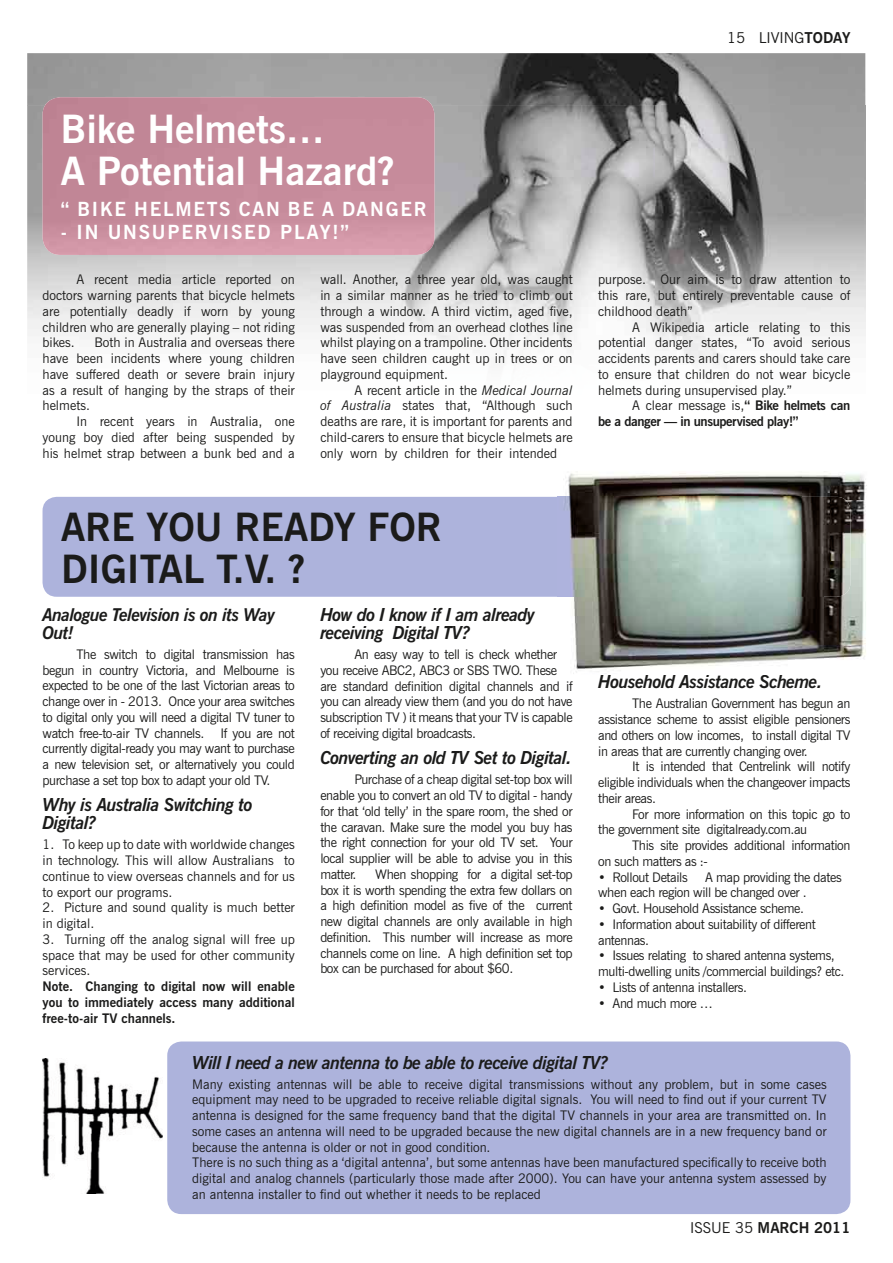
<style>
.page{position:relative;width:893px;height:1263px;background:#fff}
.page>*{position:absolute;margin:0;border:0;box-sizing:border-box;transform-origin:0 0}
.t1{font:700 39px/42px "News Gothic BT";color:#fff}
.t2{font:700 39px/42px "News Gothic BT";color:#1b1b1a}
.t3{font:700 19.5px "News Gothic BT";letter-spacing:.09em;color:#fff}
.t4{font:italic 700 18px/18px "News Gothic BT";letter-spacing:-.03em;color:#1b1b1a}
.t5{font:italic 700 17.7px/18px "News Gothic BT";letter-spacing:-.03em;color:#1b1b1a}
.t6{font:700 15px "News Gothic BT";color:#1b1b1a}
.t7{font:15px "News Gothic BT";color:#1b1b1a}
.t8{font:13.2px/15.8px "News Gothic BT";color:#1b1b1a;text-align:justify}
.t9{font:13.2px/15.8px "News Gothic BT";letter-spacing:-.03em;color:#1b1b1a}
.t10{font:700 13.2px/15.8px "News Gothic BT";color:#1b1b1a;text-align:justify}
.t11{font:700 13.2px/15.8px "News Gothic BT";letter-spacing:-.03em;color:#1b1b1a}
.s1{font-weight:700}
.s2{font-style:italic}
.s3{font-weight:400}
</style>
<div class="page">
<img style="left:27px;top:53px;width:838px;height:52px">
<img style="left:27px;top:105px;width:52px;height:231px">
<img style="left:394px;top:105px;width:471px;height:264px">
<div style="left:43px;top:497px;width:514px;height:100px;background:#adb3dc"></div>
<div style="left:167px;top:1041px;width:683px;height:173px;background:#adb3dc;border-radius:14px"></div>
<img style="left:43px;top:97px;width:391px;height:158px">
<img style="left:43px;top:1058px;width:119px;height:136px">
<img style="left:557px;top:471px;width:310px;height:30px">
<img style="left:823px;top:501px;width:43px;height:159px">
<img style="left:573px;top:597px;width:250px;height:77px">
<img style="left:557px;top:497px;width:293px;height:100px">
<p class="t7" style="left:727px;top:28px;width:125px">15 LIVING<span class="s1">TODAY</span></p>
<h1 class="t1" style="left:61px;top:108px;width:335px">Bike Helmets…<br>A Potential Hazard?</h1>
<h2 class="t3" style="left:61px;top:197px;width:367px">“ BIKE HELMETS CAN BE A DANGER</h2>
<h2 class="t3" style="left:61px;top:220px;width:289px">- IN UNSUPERVISED PLAY!”</h2>
<p class="t8" style="left:43px;top:272px;width:254px;text-indent:34px">A recent media article reported on doctors warning parents that bicycle helmets are potentially deadly if worn by young children who are generally playing – not riding bikes.</p>
<p class="t8" style="left:43px;top:335px;width:254px;text-indent:52px">Both in Australia and overseas there have been incidents where young children have suffered death or severe brain injury as a result of hanging by the straps of their helmets.</p>
<p class="t8" style="left:43px;top:413px;width:254px;text-indent:34px">In recent years in Australia, one young boy died after being suspended by his helmet strap between a bunk bed and a</p>
<p class="t8" style="left:320px;top:272px;width:254px">wall. Another, a three year old, was caught in a similar manner as he tried to climb out through a window. A third victim, aged five, was suspended from an overhead clothes line whilst playing on a trampoline. Other incidents have seen children caught up in trees or on playground equipment.</p>
<p class="t8" style="left:320px;top:382px;width:254px;text-indent:34px">A recent article in the <span class="s2">Medical Journal of Australia</span> states that, “Although such deaths are rare, it is important for parents and child-carers to ensure that bicycle helmets are only worn by children for their intended</p>
<h1 class="t2" style="left:61px;top:506px;width:382px">ARE YOU READY FOR<br>DIGITAL T.V. ?</h1>
<h3 class="t5" style="left:43px;top:605px;width:234px">Analogue Television is on its Way<br>Out!</h3>
<p class="t8" style="left:43px;top:646px;width:254px;text-indent:34px">The switch to digital transmission has begun in country Victoria, and Melbourne is expected to be one of the last Victorian areas to change over in - 2013. Once your area switches to digital only you will need a digital TV tuner to watch free-to-air TV channels. If you are not currently digital-ready you may want to purchase a new television set, or alternatively you could purchase a set top box to adapt your old TV.</p>
<h3 class="t4" style="left:43px;top:796px;width:212px">Why is Australia Switching to<br>Digital?</h3>
<p class="t8" style="left:43px;top:837px;width:254px">1. To keep up to date with worldwide changes in technology. This will allow Australians to continue to view overseas channels and for us to export our programs.</p>
<p class="t8" style="left:43px;top:900px;width:254px">2. Picture and sound quality is much better in digital.</p>
<p class="t8" style="left:43px;top:931px;width:254px">3. Turning off the analog signal will free up space that may be used for other community services.</p>
<p class="t10" style="left:43px;top:978px;width:254px">Note. Changing to digital now will enable you to immediately access many additional free-to-air TV channels.</p>
<h3 class="t4" style="left:320px;top:606px;width:216px">How do I know if I am already receiving Digital TV?</h3>
<p class="t9" style="left:320px;top:646px;width:254px;text-indent:34px">An easy way to tell is check whether you receive ABC2, ABC3 or SBS TWO. These are standard definition digital channels and if you can already view them (and you do not have subscription TV ) it means that your TV is capable of receiving digital broadcasts.</p>
<h3 class="t4" style="left:320px;top:749px;width:253px">Converting an old TV Set to Digital.</h3>
<p class="t8" style="left:320px;top:772px;width:254px;text-indent:34px">Purchase of a cheap digital set-top box will enable you to convert an old TV to digital - handy for that ‘old telly’ in the spare room, the shed or the caravan. Make sure the model you buy has the right connection for your old TV set. Your local supplier will be able to advise you in this matter.</p>
<p class="t8" style="left:320px;top:866px;width:254px;text-indent:55px">When shopping for a digital set-top box it is worth spending the extra few dollars on a high definition model as five of the current new digital channels are only available in high definition. This number will increase as more channels come on line. A high definition set top box can be purchased for about $60.</p>
<p class="t8" style="left:598px;top:272px;width:254px">purpose. Our aim is to draw attention to this rare, but entirely preventable cause of childhood death”</p>
<p class="t8" style="left:598px;top:319px;width:254px;text-indent:34px">A Wikipedia article relating to this potential danger states, “To avoid serious accidents parents and carers should take care to ensure that children do not wear bicycle helmets during unsupervised play.”</p>
<p class="t11" style="left:598px;top:398px;width:254px;text-indent:34px"><span class="s3">A clear message is,</span>“ Bike helmets can be a danger — in unsupervised play!”</p>
<h3 class="t4" style="left:598px;top:673px;width:226px">Household Assistance Scheme.</h3>
<p class="t8" style="left:598px;top:696px;width:254px;text-indent:34px">The Australian Government has begun an assistance scheme to assist eligible pensioners and others on low incomes, to install digital TV in areas that are currently changing over.</p>
<p class="t8" style="left:598px;top:759px;width:254px;text-indent:34px">It is intended that Centrelink will notify eligible individuals when the changeover impacts their areas.</p>
<p class="t9" style="left:598px;top:806px;width:254px;text-indent:34px">For more information on this topic go to the government site digitalready.com.au</p>
<p class="t9" style="left:598px;top:837px;width:254px;text-indent:34px">This site provides additional information on such matters as :-</p>
<p class="t9" style="left:598px;top:869px;width:91px">• Rollout Details</p>
<p class="t9" style="left:598px;top:869px;width:245px;text-indent:107px">A map providing the dates when each region will be changed over .</p>
<p class="t9" style="left:598px;top:900px;width:207px">• Govt. Household Assistance scheme.</p>
<p class="t9" style="left:598px;top:916px;width:219px">• Information about suitability of different antennas.</p>
<p class="t9" style="left:598px;top:948px;width:248px">• Issues relating to shared antenna systems, multi-dwelling units /commercial buildings? etc.</p>
<p class="t9" style="left:598px;top:979px;width:150px">• Lists of antenna installers.</p>
<p class="t9" style="left:598px;top:995px;width:116px">• And much more …</p>
<h3 class="t4" style="left:192px;top:1053px;width:417px">Will I need a new antenna to be able to receive digital TV?</h3>
<p class="t8" style="left:192px;top:1076px;width:636px;text-align:left">Many existing antennas will be able to receive digital transmissions without any problem, but in some cases equipment may need to be upgraded to receive reliable digital signals. You will need to find out if your current TV antenna is designed for the same frequency band that the digital TV channels in your area are transmitted on. In some cases an antenna will need to be upgraded because the new digital channels are in a new frequency band or because the antenna is older or not in good condition.<br>There is no such thing as a ‘digital antenna’, but some antennas have been manufactured specifically to receive both digital and analog channels (particularly those made after 2000). You can have your antenna system assessed by an antenna installer to find out whether it needs to be replaced</p>
<p class="t6" style="left:690px;top:1218px;width:162px"><span class="s3">ISSUE 35</span> MARCH 2011</p>
</div>
